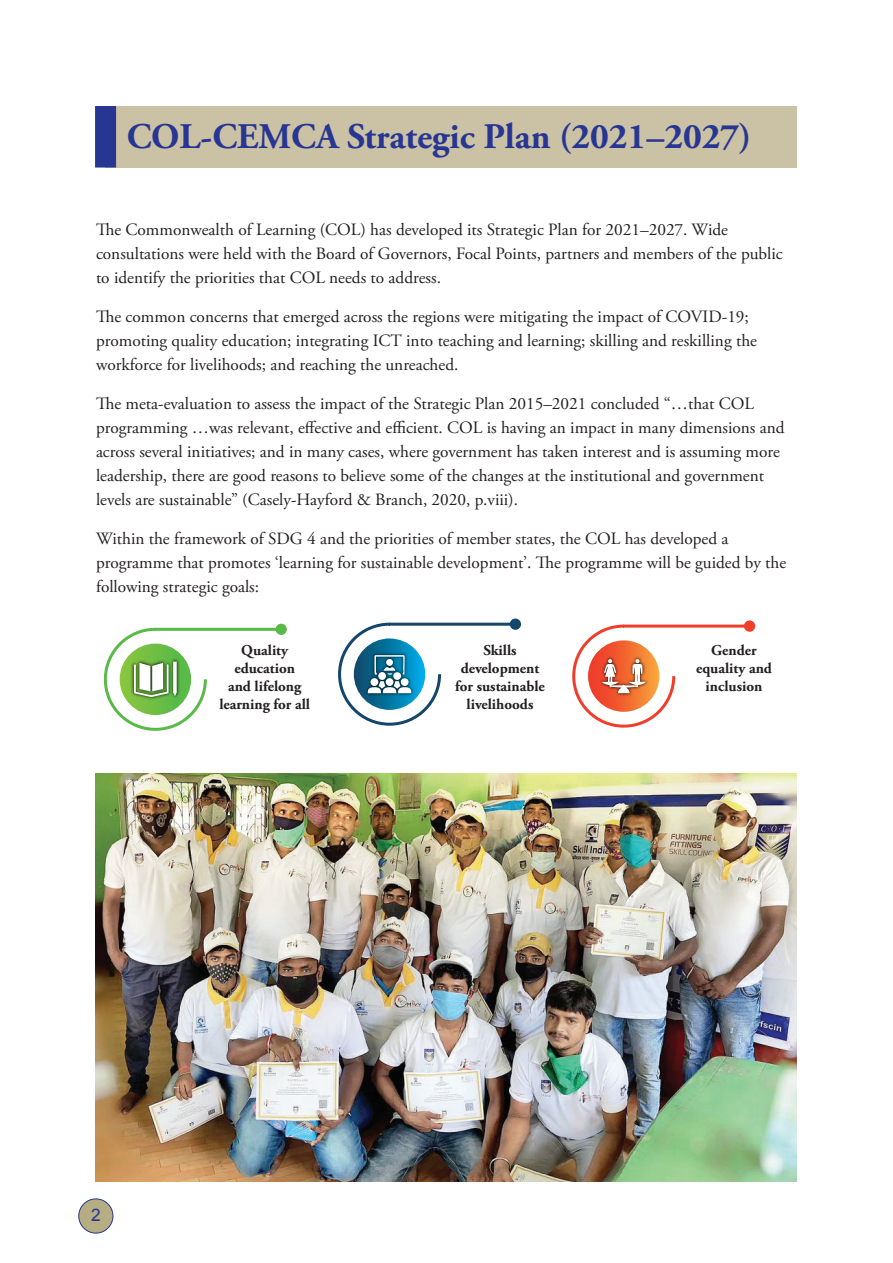
<style>
.page{position:relative;width:893px;height:1263px;background:#fff}
.page>*{position:absolute;margin:0;border:0;box-sizing:border-box;transform-origin:0 0}
.t1{font:700 36px "Adobe Garamond Pro";color:#263692}
.t2{font:17.25px/24px "Adobe Garamond Pro";color:#231f20}
.t3{font:17.25px "Arial";color:#263692}
.t4{font:700 15px/18px "Adobe Garamond Pro";color:#231f20;text-align:center}
</style>
<div class="page">
<div style="left:276px;top:624px;width:11px;height:11px;background:#59ba47;border-radius:50%"></div>
<svg style="left:510px;top:618px;width:11px;height:12px"></svg>
<svg style="left:744px;top:620px;width:11px;height:12px"></svg>
<svg style="left:103px;top:626px;width:181px;height:105px"></svg>
<svg style="left:338px;top:621px;width:181px;height:105px"></svg>
<svg style="left:572px;top:623px;width:181px;height:105px"></svg>
<div style="left:106px;top:106px;width:691px;height:62px;background:#cbc1a4"></div>
<div style="left:95px;top:106px;width:21px;height:62px;background:#263692"></div>
<img style="left:96px;top:774px;width:701px;height:408px">
<div style="left:79px;top:1199px;width:34px;height:34px;background:#b7ad83;border-radius:50%"></div>
<div style="left:78px;top:1198px;width:35px;height:35px;border:1px solid #263692;border-radius:50%"></div>
<h1 class="t1" style="left:127px;top:115px;width:626px">COL-CEMCA Strategic Plan (2021–2027)</h1>
<p class="t2" style="left:96px;top:218px;width:688px">The Commonwealth of Learning (COL) has developed its Strategic Plan for 2021–2027. Wide consultations were held with the Board of Governors, Focal Points, partners and members of the public to identify the priorities that COL needs to address.</p>
<p class="t2" style="left:96px;top:305px;width:662px">The common concerns that emerged across the regions were mitigating the impact of COVID-19; promoting quality education; integrating ICT into teaching and learning; skilling and reskilling the workforce for livelihoods; and reaching the unreached.</p>
<p class="t2" style="left:96px;top:392px;width:690px">The meta-evaluation to assess the impact of the Strategic Plan 2015–2021 concluded “…that COL programming …was relevant, effective and efficient. COL is having an impact in many dimensions and across several initiatives; and in many cases, where government has taken interest and is assuming more leadership, there are good reasons to believe some of the changes at the institutional and government levels are sustainable” (Casely-Hayford &amp; Branch, 2020, p.viii).</p>
<p class="t2" style="left:96px;top:527px;width:692px">Within the framework of SDG 4 and the priorities of member states, the COL has developed a programme that promotes ‘learning for sustainable development’. The programme will be guided by the following strategic goals:</p>
<p class="t4" style="left:219px;top:641px;width:92px">Quality education<br>and lifelong learning for all</p>
<p class="t4" style="left:455px;top:641px;width:91px">Skills development for sustainable livelihoods</p>
<p class="t4" style="left:696px;top:641px;width:77px">Gender equality and inclusion</p>
<p class="t3" style="left:91px;top:1204px;width:11px">2</p>
</div>
